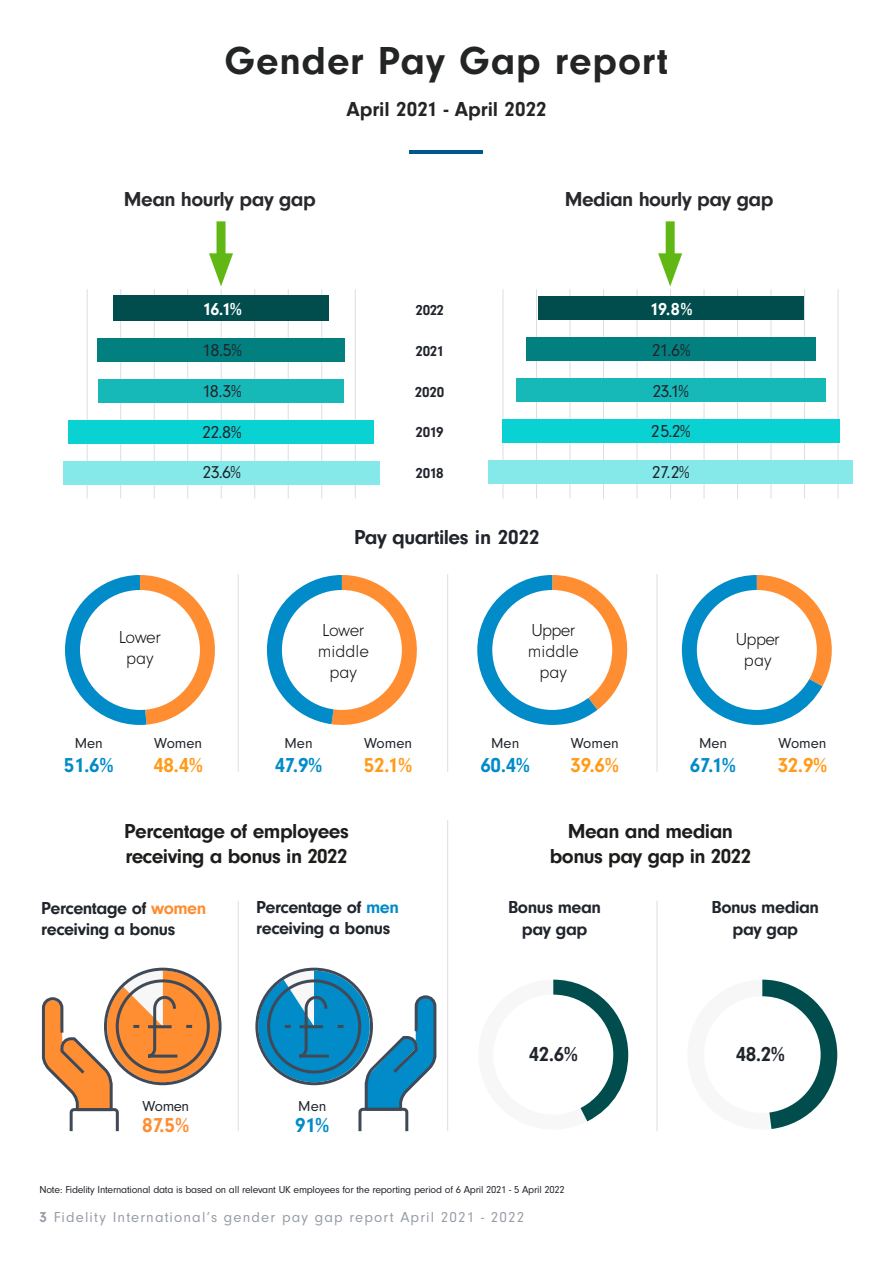
<style>
.page{position:relative;width:893px;height:1263px;background:#fff}
.page>*{position:absolute;margin:0;border:0;box-sizing:border-box;transform-origin:0 0}
.t1{font:700 40.5px "Neuzeit Gro";letter-spacing:.02em;color:#232525}
.t2{font:700 21px/25.2px "Neuzeit Gro";letter-spacing:-.025em;color:#1d1d1b}
.t3{font:700 21px "Neuzeit Gro";letter-spacing:-.025em;color:#29292d}
.t4{font:700 21px "Neuzeit Gro";letter-spacing:-.025em;color:#20242b}
.t5{font:700 21px "Neuzeit Gro";letter-spacing:-.02em;color:#018bc8}
.t6{font:700 21px "Neuzeit Gro";letter-spacing:-.02em;color:#ff9b19}
.t7{font:700 21px "Neuzeit Gro";color:#232525}
.t8{font:700 21px "Neuzeit Gro";color:#ff8d31}
.t9{font:700 18px/21px "Neuzeit Gro";letter-spacing:-.025em;color:#20242b}
.t10{font:18px "Neuzeit Gro";letter-spacing:-.045em;color:#20242b}
.t11{font:300 18px/21px "Neuzeit Gro";color:#101215;text-align:center}
.t12{font:700 18px "Neuzeit Gro";color:#fff}
.t13{font:300 18px/21px "Neuzeit Gro";letter-spacing:-.025em;color:#101215;text-align:center}
.t14{font:300 18px/21px "Neuzeit Gro";letter-spacing:-.04em;color:#101215;text-align:center}
.t15{font:15px "Neuzeit Gro";letter-spacing:.075em;color:#979da6}
.t16{font:15px "Neuzeit Gro";color:#20242b}
.t17{font:700 15px "Neuzeit Gro";letter-spacing:-.02em;color:#20242b}
.t18{font:10.5px "Neuzeit Gro";letter-spacing:-.02em;color:#20242b}
.s1{color:#ff8c30}
.s2{color:#018bc8}
.s3{font-weight:700}
</style>
<div class="page">
<hr style="left:410px;top:151px;width:73px;height:3px;background:#00588f">
<hr style="left:221px;top:289px;width:1px;height:209px;background:#dcdee1">
<hr style="left:154px;top:289px;width:1px;height:209px;background:#dcdee1">
<hr style="left:355px;top:289px;width:1px;height:209px;background:#dcdee1">
<hr style="left:288px;top:289px;width:1px;height:209px;background:#dcdee1">
<hr style="left:254px;top:289px;width:1px;height:209px;background:#dcdee1">
<hr style="left:87px;top:289px;width:1px;height:209px;background:#dcdee1">
<hr style="left:187px;top:289px;width:1px;height:209px;background:#dcdee1">
<hr style="left:321px;top:289px;width:1px;height:209px;background:#dcdee1">
<hr style="left:120px;top:289px;width:1px;height:209px;background:#dcdee1">
<hr style="left:670px;top:289px;width:1px;height:209px;background:#dcdee1">
<hr style="left:603px;top:289px;width:1px;height:209px;background:#dcdee1">
<hr style="left:804px;top:289px;width:1px;height:209px;background:#dcdee1">
<hr style="left:737px;top:289px;width:1px;height:209px;background:#dcdee1">
<hr style="left:704px;top:289px;width:1px;height:209px;background:#dcdee1">
<hr style="left:536px;top:289px;width:1px;height:209px;background:#dcdee1">
<hr style="left:637px;top:289px;width:1px;height:209px;background:#dcdee1">
<hr style="left:838px;top:289px;width:1px;height:209px;background:#dcdee1">
<hr style="left:771px;top:289px;width:1px;height:209px;background:#dcdee1">
<hr style="left:570px;top:289px;width:1px;height:209px;background:#dcdee1">
<hr style="left:503px;top:289px;width:1px;height:209px;background:#dcdee1">
<svg style="left:65px;top:575px;width:150px;height:150px"></svg>
<div style="left:80px;top:590px;width:120px;height:120px;background:#fff;border-radius:50%"></div>
<svg style="left:267px;top:575px;width:150px;height:150px"></svg>
<div style="left:282px;top:590px;width:120px;height:120px;background:#fff;border-radius:50%"></div>
<svg style="left:477px;top:575px;width:151px;height:150px"></svg>
<div style="left:492px;top:590px;width:120px;height:120px;background:#fff;border-radius:50%"></div>
<svg style="left:682px;top:575px;width:150px;height:150px"></svg>
<div style="left:697px;top:590px;width:120px;height:120px;background:#fff;border-radius:50%"></div>
<hr style="left:238px;top:574px;width:1px;height:198px;background:#dcdee1">
<hr style="left:447px;top:574px;width:1px;height:198px;background:#dcdee1">
<hr style="left:447px;top:820px;width:1px;height:311px;background:#dcdee1">
<hr style="left:238px;top:901px;width:1px;height:230px;background:#dcdee1">
<hr style="left:657px;top:574px;width:1px;height:198px;background:#dcdee1">
<hr style="left:657px;top:901px;width:1px;height:230px;background:#dcdee1">
<svg style="left:41px;top:968px;width:181px;height:164px"></svg>
<svg style="left:255px;top:968px;width:182px;height:164px"></svg>
<svg style="left:762px;top:980px;width:75px;height:149px"></svg>
<svg style="left:553px;top:980px;width:75px;height:142px"></svg>
<div style="left:493px;top:995px;width:120px;height:119px;background:#fff;border-radius:50%"></div>
<div style="left:704px;top:996px;width:117px;height:117px;background:#fff;border-radius:50%"></div>
<div style="left:217px;top:221px;width:9px;height:46px;background:#61b815"></div>
<svg style="left:209px;top:253px;width:24px;height:33px"></svg>
<div style="left:68px;top:420px;width:306px;height:24px;background:#0bd2d2"></div>
<div style="left:63px;top:461px;width:316px;height:23px;background:#85e9e9"></div>
<div style="left:99px;top:379px;width:245px;height:24px;background:#17b8b8"></div>
<div style="left:97px;top:338px;width:248px;height:24px;background:#028080"></div>
<div style="left:113px;top:295px;width:216px;height:26px;background:#014d4d"></div>
<div style="left:538px;top:296px;width:266px;height:24px;background:#014d4d"></div>
<div style="left:666px;top:221px;width:9px;height:46px;background:#61b815"></div>
<svg style="left:658px;top:253px;width:24px;height:33px"></svg>
<div style="left:489px;top:460px;width:364px;height:24px;background:#85e9e9"></div>
<div style="left:502px;top:419px;width:338px;height:24px;background:#0bd2d2"></div>
<div style="left:516px;top:378px;width:310px;height:24px;background:#17b8b8"></div>
<div style="left:526px;top:337px;width:290px;height:24px;background:#028080"></div>
<h1 class="t1" style="left:225px;top:38px;width:445px">Gender Pay Gap report</h1>
<h2 class="t7" style="left:346px;top:97px;width:202px">April 2021 - April 2022</h2>
<h2 class="t3" style="left:124px;top:187px;width:194px">Mean hourly pay gap</h2>
<h2 class="t3" style="left:565px;top:187px;width:210px">Median hourly pay gap</h2>
<h3 class="t12" style="left:202px;top:299px;width:41px">16.1%</h3>
<h3 class="t12" style="left:650px;top:299px;width:44px">19.8%</h3>
<h3 class="t17" style="left:415px;top:302px;width:30px">2022</h3>
<h3 class="t10" style="left:202px;top:341px;width:42px">18.5%</h3>
<h3 class="t17" style="left:415px;top:343px;width:30px">2021</h3>
<h3 class="t10" style="left:652px;top:340px;width:40px">21.6%</h3>
<h3 class="t10" style="left:202px;top:381px;width:41px">18.3%</h3>
<h3 class="t17" style="left:415px;top:383px;width:31px">2020</h3>
<h3 class="t10" style="left:653px;top:381px;width:38px">23.1%</h3>
<h3 class="t10" style="left:202px;top:422px;width:41px">22.8%</h3>
<h3 class="t10" style="left:203px;top:463px;width:40px">23.6%</h3>
<h3 class="t17" style="left:416px;top:424px;width:30px">2019</h3>
<h3 class="t17" style="left:416px;top:465px;width:30px">2018</h3>
<h3 class="t10" style="left:651px;top:422px;width:42px">25.2%</h3>
<h3 class="t10" style="left:652px;top:462px;width:39px">27.2%</h3>
<h2 class="t4" style="left:354px;top:525px;width:187px">Pay quartiles in 2022</h2>
<h3 class="t13" style="left:119px;top:627px;width:44px">Lower pay</h3>
<h3 class="t11" style="left:318px;top:620px;width:53px">Lower middle pay</h3>
<h3 class="t11" style="left:528px;top:620px;width:53px">Upper middle pay</h3>
<h3 class="t14" style="left:736px;top:629px;width:45px">Upper pay</h3>
<h3 class="t16" style="left:75px;top:735px;width:30px">Men</h3>
<h2 class="t5" style="left:64px;top:753px;width:51px">51.6%</h2>
<h3 class="t16" style="left:154px;top:735px;width:50px">Women</h3>
<h2 class="t6" style="left:153px;top:753px;width:51px">48.4%</h2>
<h3 class="t16" style="left:285px;top:735px;width:30px">Men</h3>
<h2 class="t5" style="left:275px;top:753px;width:49px">47.9%</h2>
<h3 class="t16" style="left:364px;top:735px;width:50px">Women</h3>
<h2 class="t6" style="left:364px;top:753px;width:50px">52.1%</h2>
<h3 class="t16" style="left:491px;top:735px;width:30px">Men</h3>
<h2 class="t5" style="left:480px;top:753px;width:51px">60.4%</h2>
<h3 class="t16" style="left:571px;top:735px;width:50px">Women</h3>
<h2 class="t6" style="left:571px;top:753px;width:50px">39.6%</h2>
<h3 class="t16" style="left:699px;top:735px;width:30px">Men</h3>
<h2 class="t5" style="left:690px;top:753px;width:48px">67.1%</h2>
<h2 class="t2" style="left:124px;top:818px;width:226px">Percentage of employees receiving a bonus in 2022</h2>
<h2 class="t2" style="left:550px;top:818px;width:203px;text-align:center">Mean and median bonus pay gap in 2022</h2>
<h3 class="t16" style="left:778px;top:735px;width:50px">Women</h3>
<h2 class="t6" style="left:778px;top:753px;width:51px">32.9%</h2>
<h3 class="t9" style="left:41px;top:898px;width:167px">Percentage of <span class="s1">women </span>receiving a bonus</h3>
<h3 class="t9" style="left:256px;top:897px;width:144px">Percentage of <span class="s2">men </span>receiving a bonus</h3>
<h3 class="t16" style="left:142px;top:1098px;width:48px">Women</h3>
<h2 class="t8" style="left:142px;top:1113px;width:49px">87.5%</h2>
<h3 class="t16" style="left:298px;top:1098px;width:30px">Men</h3>
<h2 class="t5" style="left:295px;top:1113px;width:36px">91%</h2>
<h3 class="t9" style="left:508px;top:896px;width:95px;line-height:21.6px;text-align:center">Bonus mean pay gap</h3>
<h3 class="t9" style="left:711px;top:896px;width:109px;line-height:21.6px;text-align:center">Bonus median pay gap</h3>
<h2 class="t4" style="left:529px;top:1042px;width:51px">42.6%</h2>
<h2 class="t4" style="left:736px;top:1042px;width:51px">48.2%</h2>
<p class="t18" style="left:40px;top:1183px;width:527px">Note: Fidelity International data is based on all relevant UK employees for the reporting period of 6 April 2021 - 5 April 2022</p>
<h3 class="t15" style="left:40px;top:1209px;width:486px"><span class="s3">3</span> Fidelity International’s gender pay gap report April 2021 - 2022</h3>
</div>
